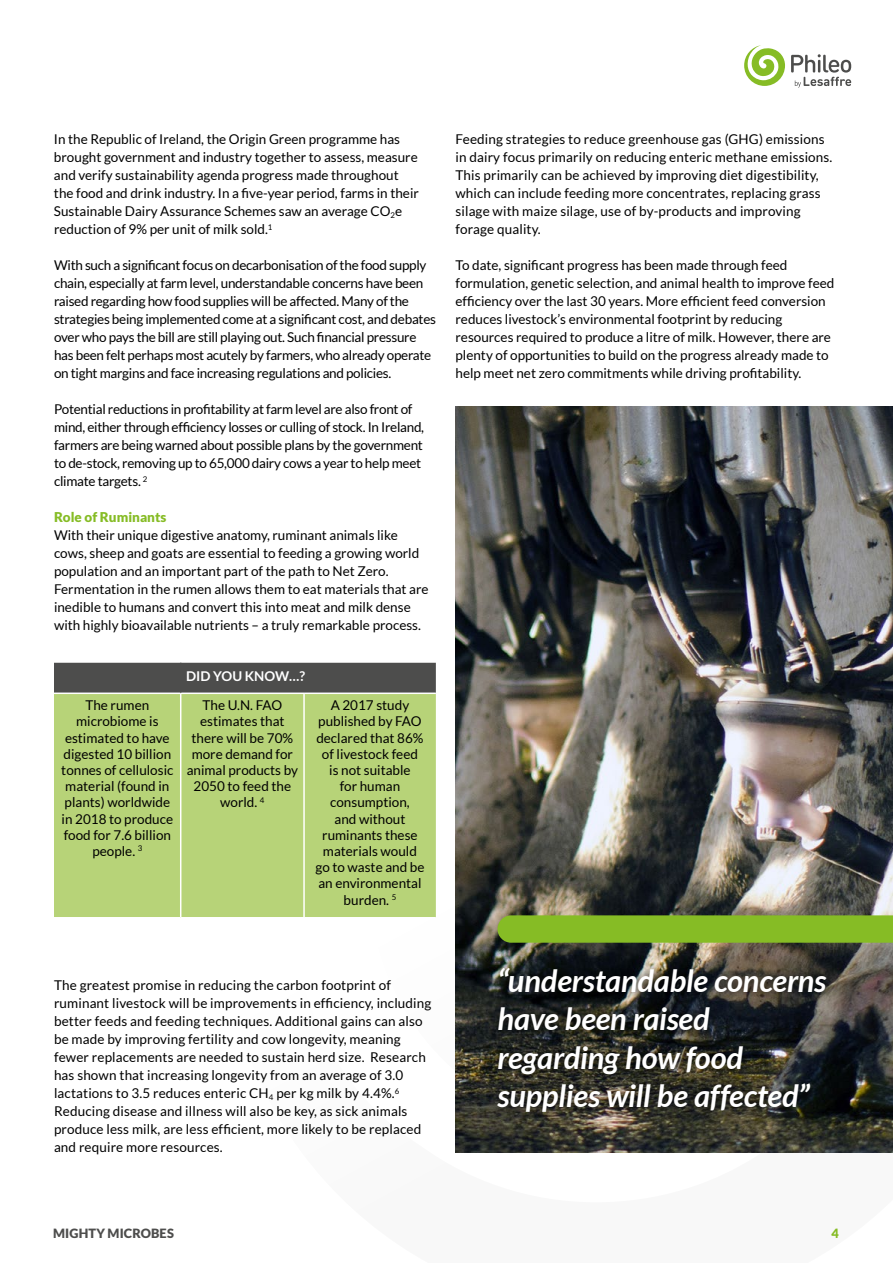
<style>
.page{position:relative;width:893px;height:1263px;background:#fff}
.page>*{position:absolute;margin:0;border:0;box-sizing:border-box;transform-origin:0 0}
.t1{font:italic 700 30.9px/38.2px "Lato";letter-spacing:-.005em;color:#fff}
.t2{font:13.5px/18px "Lato";color:#000}
.t3{font:13.5px/18px "Lato";letter-spacing:-.02em;color:#000}
.t4{font:900 13.5px "Lato";color:#86bc25}
.t5{font:700 13.5px "Lato";color:#fff}
.t6{font:900 12.75px "Lato";letter-spacing:.01em;color:#4d4d4c}
.t7{font:900 12.75px "Lato";color:#86bc25}
</style>
<div class="page">
<svg style="left:744px;top:45px;width:41px;height:41px"></svg>
<svg style="left:791px;top:54px;width:60px;height:33px"></svg>
<img style="left:455px;top:406px;width:438px;height:746px">
<div style="left:490px;top:961px;width:344px;height:159px;background:#000;opacity:.75"></div>
<svg style="left:497px;top:915px;width:396px;height:28px;background:#84b826"></svg>
<div style="left:54px;top:694px;width:382px;height:223px;background:#b7d378"></div>
<div style="left:54px;top:663px;width:382px;height:30px;background:#4d4d4c"></div>
<hr style="left:180px;top:694px;width:1px;height:223px;background:#fff">
<hr style="left:303px;top:694px;width:2px;height:223px;background:#fff">
<p class="t2" style="left:54px;top:130px;width:366px">In the Republic of Ireland, the Origin Green programme has brought government and industry together to assess, measure and verify sustainability agenda progress made throughout the food and drink industry. In a five-year period, farms in their Sustainable Dairy Assurance Schemes saw an average CO<sub>2</sub>e reduction of 9% per unit of milk sold.<sup>1</sup></p>
<p class="t3" style="left:54px;top:256px;width:383px">With such a significant focus on decarbonisation of the food supply chain, especially at farm level, understandable concerns have been raised regarding how food supplies will be affected. Many of the strategies being implemented come at a significant cost, and debates over who pays the bill are still playing out. Such financial pressure has been felt perhaps most acutely by farmers, who already operate on tight margins and face increasing regulations and policies.</p>
<p class="t3" style="left:54px;top:400px;width:372px">Potential reductions in profitability at farm level are also front of mind, either through efficiency losses or culling of stock. In Ireland, farmers are being warned about possible plans by the government to de-stock, removing up to 65,000 dairy cows a year to help meet climate targets. <sup>2</sup></p>
<p class="t4" style="left:54px;top:509px;width:114px">Role of Ruminants</p>
<p class="t2" style="left:54px;top:526px;width:376px">With their unique digestive anatomy, ruminant animals like cows, sheep and goats are essential to feeding a growing world population and an important part of the path to Net Zero.<br>Fermentation in the rumen allows them to eat materials that are inedible to humans and convert this into meat and milk dense with highly bioavailable nutrients – a truly remarkable process.</p>
<p class="t5" style="left:186px;top:669px;width:120px">DID YOU KNOW…?</p>
<p class="t2" style="left:61px;top:697px;width:114px;line-height:16.2px;text-align:center">The rumen microbiome is estimated to have digested 10 billion tonnes of cellulosic material (found in plants) worldwide in 2018 to produce food for 7.6 billion people. <sup>3</sup></p>
<p class="t2" style="left:187px;top:697px;width:113px;line-height:16.2px;text-align:center">The U.N. FAO estimates that there will be 70% more demand for animal products by<br>2050 to feed the world. <sup>4</sup></p>
<p class="t2" style="left:315px;top:697px;width:111px;line-height:16.2px;text-align:center">A 2017 study published by FAO declared that 86% of livestock feed<br>is not suitable<br>for human consumption,<br>and without ruminants these materials would go to waste and be an environmental burden. <sup>5</sup></p>
<p class="t2" style="left:455px;top:130px;width:378px">Feeding strategies to reduce greenhouse gas (GHG) emissions in dairy focus primarily on reducing enteric methane emissions.<br>This primarily can be achieved by improving diet digestibility, which can include feeding more concentrates, replacing grass silage with maize silage, use of by-products and improving forage quality.</p>
<p class="t2" style="left:455px;top:256px;width:380px">To date, significant progress has been made through feed formulation, genetic selection, and animal health to improve feed efficiency over the last 30 years. More efficient feed conversion reduces livestock’s environmental footprint by reducing resources required to produce a litre of milk. However, there are plenty of opportunities to build on the progress already made to help meet net zero commitments while driving profitability.</p>
<p class="t2" style="left:54px;top:976px;width:379px">The greatest promise in reducing the carbon footprint of ruminant livestock will be improvements in efficiency, including better feeds and feeding techniques. Additional gains can also be made by improving fertility and cow longevity, meaning fewer replacements are needed to sustain herd size. Research has shown that increasing longevity from an average of 3.0 lactations to 3.5 reduces enteric CH<sub>4</sub> per kg milk by 4.4%.<sup>6<br></sup>Reducing disease and illness will also be key, as sick animals produce less milk, are less efficient, more likely to be replaced and require more resources.</p>
<h1 class="t1" style="left:497px;top:962px;width:330px">“understandable concerns have been raised regarding how food supplies will be affected”</h1>
<p class="t6" style="left:53px;top:1226px;width:122px">MIGHTY MICROBES</p>
<p class="t7" style="left:832px;top:1226px;width:9px">4</p>
</div>
